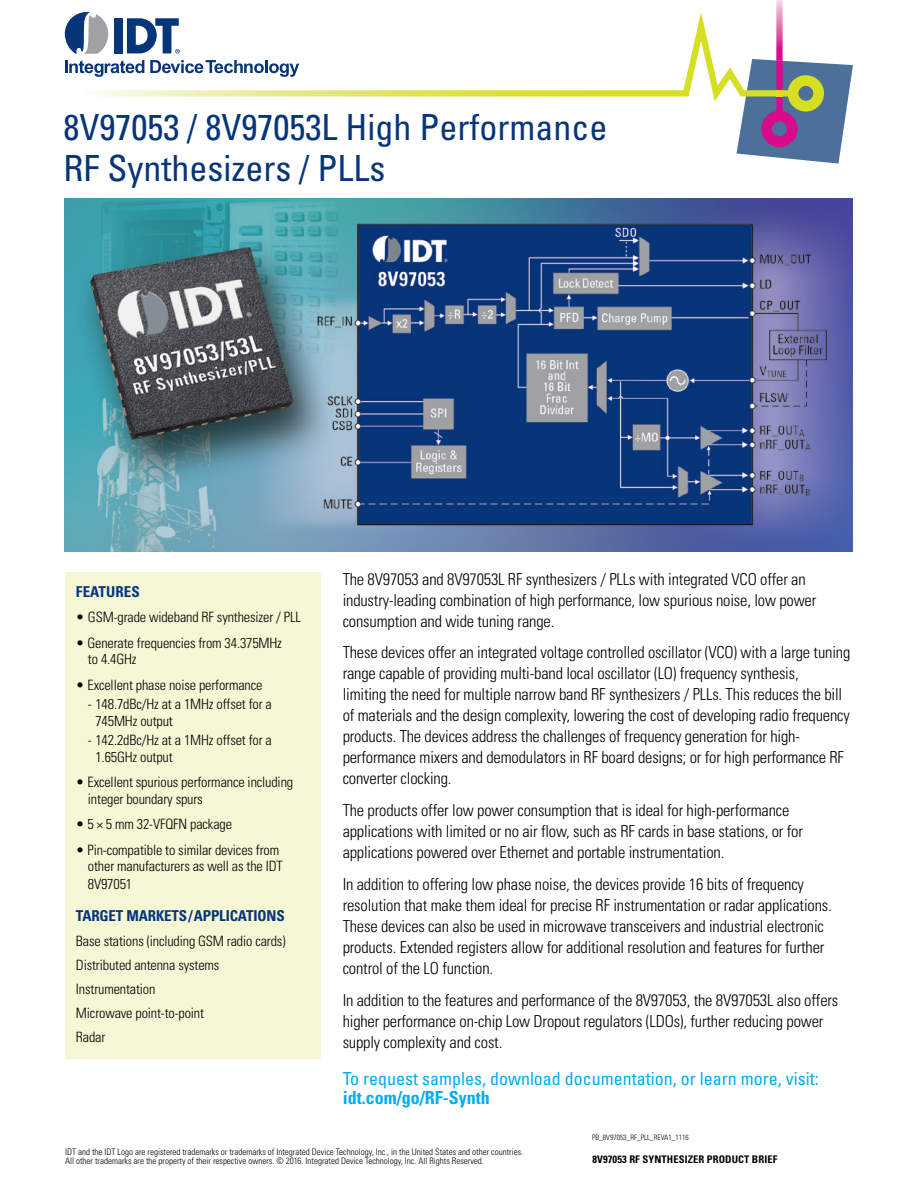
<style>
.page{position:relative;width:918px;height:1188px;background:#fff}
.page>*{position:absolute;margin:0;border:0;box-sizing:border-box;transform-origin:0 0}
.t1{font:condensed 36px/40.5px "Univers";color:#06357a}
.t2{font:condensed 18px "Univers";color:#00aeef}
.t3{font:700 condensed 18px "Univers";color:#00aeef}
.t4{font:300 condensed 16.5px/21px "Univers";letter-spacing:-.01em;color:#000}
.t5{font:700 condensed 15px "Univers";letter-spacing:-.01em;color:#06357a}
.t6{font:300 condensed 14.25px/16.5px "Univers";letter-spacing:-.01em;color:#000}
.t7{font:700 condensed 10.5px "Univers";letter-spacing:.01em;color:#000}
.t8{font:300 condensed 9px/9px "Univers";color:#000}
.t9{font:300 condensed 7.5px "Univers";color:#000}
</style>
<div class="page">
<img style="left:776px;top:0;width:7px;height:59px">
<img style="left:681px;top:12px;width:33px;height:86px">
<img style="left:714px;top:67px;width:23px;height:34px">
<img style="left:91px;top:90px;width:590px;height:7px">
<svg style="left:737px;top:59px;width:116px;height:105px"></svg>
<div style="left:114px;top:18px;width:9px;height:35px;background:#06357a"></div>
<svg style="left:65px;top:12px;width:43px;height:42px"></svg>
<svg style="left:127px;top:18px;width:53px;height:36px"></svg>
<svg style="left:65px;top:60px;width:79px;height:17px"></svg>
<svg style="left:150px;top:60px;width:149px;height:17px"></svg>
<img style="left:64px;top:199px;width:789px;height:353px">
<div style="left:65px;top:572px;width:256px;height:486px;background:#f5f7d5"></div>
<h1 class="t1" style="left:64px;top:106px;width:545px">8V97053 / 8V97053L High Performance<br>RF Synthesizers / PLLs</h1>
<p class="t5" style="left:76px;top:582px;width:65px">FEATURES</p>
<p class="t6" style="left:76px;top:609px;width:226px">• GSM-grade wideband RF synthesizer / PLL</p>
<p class="t6" style="left:88px;top:635px;width:196px;text-indent:-12px">• Generate frequencies from 34.375MHz to 4.4GHz</p>
<p class="t6" style="left:76px;top:677px;width:188px">• Excellent phase noise performance</p>
<p class="t6" style="left:95px;top:696px;width:178px;text-indent:-7px">- 148.7dBc/Hz at a 1MHz offset for a<br>745MHz output</p>
<p class="t6" style="left:95px;top:732px;width:178px;text-indent:-7px">- 142.2dBc/Hz at a 1MHz offset for a<br>1.65GHz output</p>
<p class="t6" style="left:88px;top:774px;width:207px;text-indent:-12px">• Excellent spurious performance including integer boundary spurs</p>
<p class="t6" style="left:76px;top:816px;width:158px">• 5 × 5 mm 32-VFQFN package</p>
<p class="t6" style="left:76px;top:842px;width:208px;text-align:right">• Pin-compatible to similar devices from other manufacturers as well as the IDT</p>
<p class="t6" style="left:88px;top:876px;width:46px">8V97051</p>
<p class="t5" style="left:76px;top:906px;width:210px">TARGET MARKETS/APPLICATIONS</p>
<p class="t6" style="left:76px;top:929px;width:211px;line-height:24px">Base stations (including GSM radio cards)<br>Distributed antenna systems<br>Instrumentation<br>Microwave point-to-point<br>Radar</p>
<p class="t4" style="left:343px;top:568px;width:475px">The 8V97053 and 8V97053L RF synthesizers / PLLs with integrated VCO offer an industry-leading combination of high performance, low spurious noise, low power consumption and wide tuning range.</p>
<p class="t4" style="left:343px;top:642px;width:509px">These devices offer an integrated voltage controlled oscillator (VCO) with a large tuning range capable of providing multi-band local oscillator (LO) frequency synthesis,<br>limiting the need for multiple narrow band RF synthesizers / PLLs. This reduces the bill of materials and the design complexity, lowering the cost of developing radio frequency products. The devices address the challenges of frequency generation for high&shy;performance mixers and demodulators in RF board designs; or for high performance RF converter clocking.</p>
<p class="t4" style="left:343px;top:800px;width:462px">The products offer low power consumption that is ideal for high-performance applications with limited or no air flow, such as RF cards in base stations, or for applications powered over Ethernet and portable instrumentation.</p>
<p class="t4" style="left:343px;top:874px;width:491px">In addition to offering low phase noise, the devices provide 16 bits of frequency resolution that make them ideal for precise RF instrumentation or radar applications.<br>These devices can also be used in microwave transceivers and industrial electronic products. Extended registers allow for additional resolution and features for further control of the LO function.</p>
<p class="t4" style="left:343px;top:990px;width:497px">In addition to the features and performance of the 8V97053, the 8V97053L also offers higher performance on-chip Low Dropout regulators (LDOs), further reducing power supply complexity and cost.</p>
<p class="t2" style="left:343px;top:1067px;width:478px">To request samples, download documentation, or learn more, visit:</p>
<p class="t3" style="left:343px;top:1087px;width:149px">idt.com/go/RF-Synth</p>
<p class="t9" style="left:592px;top:1133px;width:98px">PB_8V97053_RF_PLL_REVA1_1116</p>
<p class="t8" style="left:65px;top:1147px;width:460px">IDT and the IDT Logo are registered trademarks or trademarks of Integrated Device Technology, Inc., in the United States and other countries.<br>All other trademarks are the property of their respective owners. © 2016. Integrated Device Technology, Inc. All Rights Reserved.</p>
<p class="t7" style="left:592px;top:1153px;width:187px">8V97053 RF SYNTHESIZER PRODUCT BRIEF</p>
</div>
